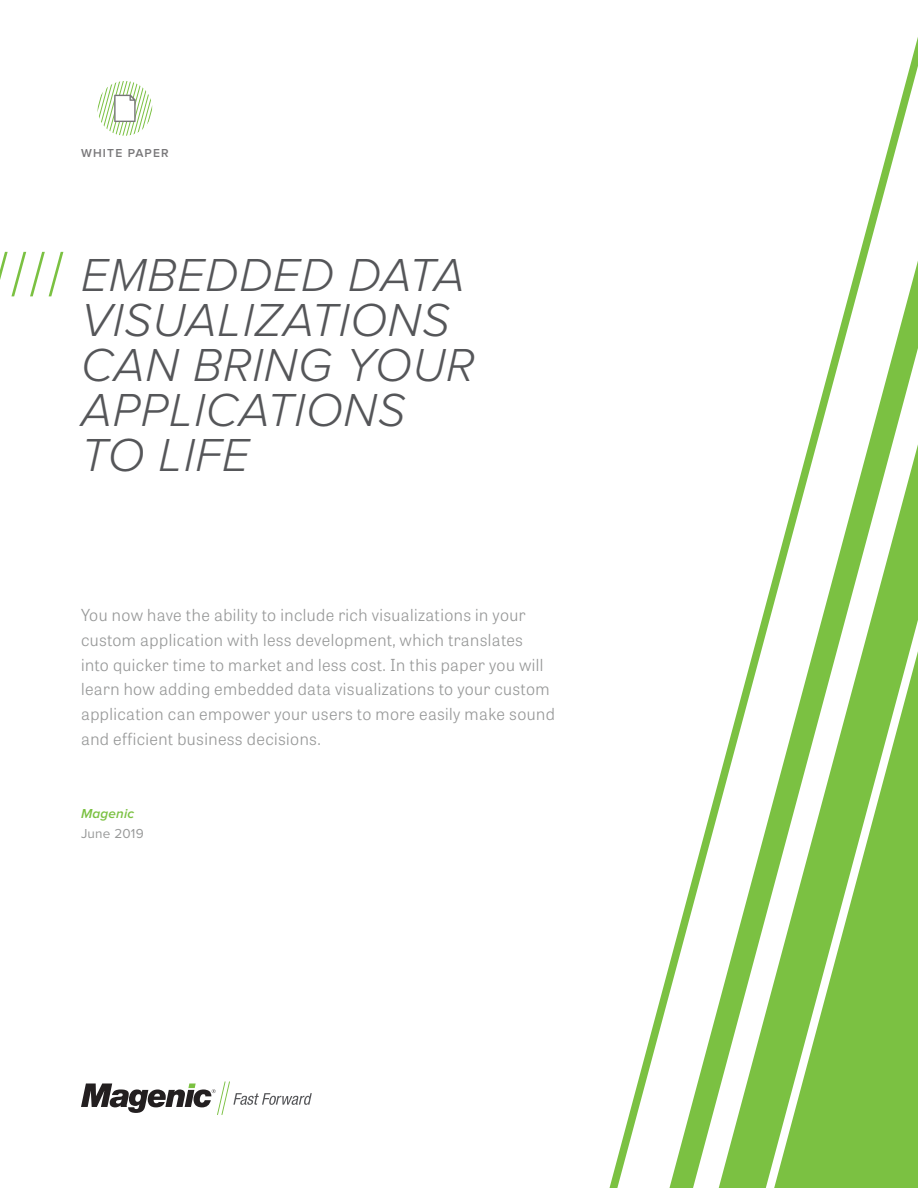
<style>
.page{position:relative;width:918px;height:1188px;background:#fff}
.page>*{position:absolute;margin:0;border:0;box-sizing:border-box;transform-origin:0 0}
.t1{font:300 63px "Proxima Nova Cond";color:#7bc142}
.HEADLINE{font:italic 300 48px/45px "Proxima Nova";letter-spacing:.015em;color:#555659}
.INTRO{font:300 16.5px/24.8px "Tablet Gothic";letter-spacing:.025em;color:#989999}
.t2{font:13.5px "Proxima Nova";letter-spacing:.015em;color:#989999}
.t3{font:italic 600 13.5px "Proxima Nova";letter-spacing:.015em;color:#7bc142}
.t4{font:600 12px "Proxima Nova";letter-spacing:.1em;color:#787779}
</style>
<div class="page">
<svg style="left:609px;top:37px;width:309px;height:1151px"></svg>
<svg style="left:666px;top:210px;width:252px;height:978px"></svg>
<svg style="left:715px;top:394px;width:203px;height:794px"></svg>
<svg style="left:771px;top:601px;width:147px;height:587px;fill:#7bc142"></svg>
<svg style="left:81px;top:1081px;width:231px;height:34px"></svg>
<svg style="left:98px;top:81px;width:54px;height:55px"></svg>
<p class="t4" style="left:81px;top:146px;width:89px">WHITE PAPER</p>
<h1 class="t1" style="left:-7px;top:239px;width:72px">////</h1>
<p class="HEADLINE" style="left:81px;top:253px;width:395px">EMBEDDED DATA<br>VISUALIZATIONS<br>CAN BRING YOUR<br>APPLICATIONS<br>TO LIFE</p>
<p class="INTRO" style="left:81px;top:602px;width:475px">You now have the ability to include rich visualizations in your custom application with less development, which translates into quicker time to market and less cost. In this paper you will learn how adding embedded data visualizations to your custom application can empower your users to more easily make sound and efficient business decisions.</p>
<p class="t3" style="left:81px;top:806px;width:55px">Magenic</p>
<p class="t2" style="left:81px;top:826px;width:64px">June 2019</p>
</div>
